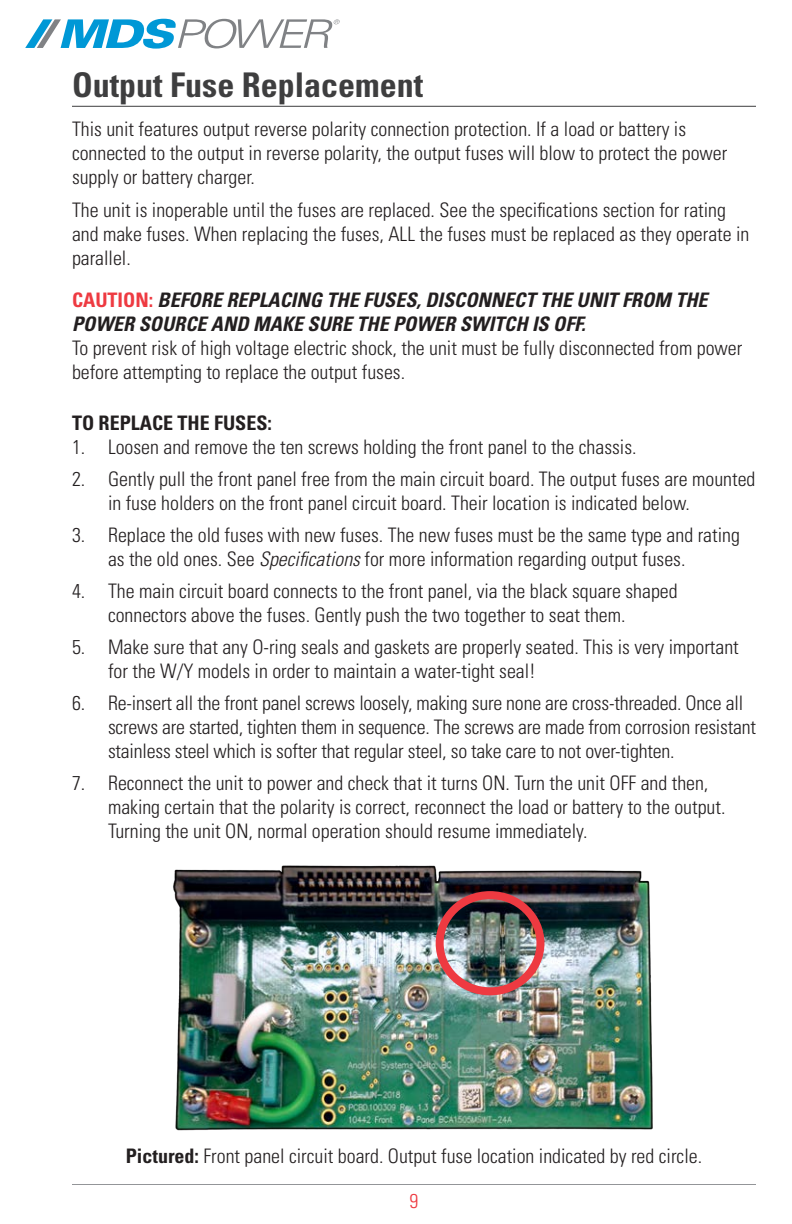
<style>
.page{position:relative;width:792px;height:1224px;background:#fff}
.page>*{position:absolute;margin:0;border:0;box-sizing:border-box;transform-origin:0 0}
.inside_headings{font:700 condensed 34px "Univers LT Std";color:#3e3e3f}
.bullet_i_ii_iii{font:300 condensed 20px/24px "Univers LT Std";color:#231f20}
.smaller_space_basic{font:italic 700 condensed 20px/24px "Univers LT Std";color:#231f20}
.number_list_2{font:700 condensed 20px "Univers LT Std";color:#231f20}
.t1{font:300 condensed 20px "Univers LT Std";color:#ee3a41}
.s1{font-style:normal;color:#ee3a41}
.s2{font-style:italic}
.s3{font-weight:700}
</style>
<div class="page">
<hr style="left:72px;top:1184px;width:684px;height:1px;background:#939598">
<hr style="left:72px;top:106px;width:684px;height:1px;background:#3e3e3f">
<img style="left:173px;top:865px;width:480px;height:266px">
<div style="left:436px;top:891px;width:108px;height:104px;border:8px solid #ee3a41;border-radius:50%"></div>
<svg style="left:25px;top:19px;width:315px;height:30px"></svg>
<p class="inside_headings" style="left:72px;top:64px;width:353px">Output Fuse Replacement</p>
<p class="bullet_i_ii_iii" style="left:72px;top:117px;width:657px">This unit features output reverse polarity connection protection. If a load or battery is connected to the output in reverse polarity, the output fuses will blow to protect the power supply or battery charger.</p>
<p class="bullet_i_ii_iii" style="left:72px;top:198px;width:679px">The unit is inoperable until the fuses are replaced. See the specifications section for rating and make fuses. When replacing the fuses, ALL the fuses must be replaced as they operate in parallel.</p>
<p class="smaller_space_basic" style="left:72px;top:288px;width:637px"><span class="s1">CAUTION:</span> BEFORE REPLACING THE FUSES, DISCONNECT THE UNIT FROM THE<br>POWER SOURCE AND MAKE SURE THE POWER SWITCH IS OFF.</p>
<p class="bullet_i_ii_iii" style="left:72px;top:336px;width:672px">To prevent risk of high voltage electric shock, the unit must be fully disconnected from power before attempting to replace the output fuses.</p>
<p class="number_list_2" style="left:72px;top:410px;width:201px">TO REPLACE THE FUSES:</p>
<p class="bullet_i_ii_iii" style="left:72px;top:435px;width:566px">1. Loosen and remove the ten screws holding the front panel to the chassis.</p>
<p class="bullet_i_ii_iii" style="left:108px;top:467px;width:649px;text-indent:-36px">2. Gently pull the front panel free from the main circuit board. The output fuses are mounted in fuse holders on the front panel circuit board. Their location is indicated below.</p>
<p class="bullet_i_ii_iii" style="left:108px;top:523px;width:633px;text-indent:-36px">3. Replace the old fuses with new fuses. The new fuses must be the same type and rating as the old ones. See <span class="s2">Specifications</span> for more information regarding output fuses.</p>
<p class="bullet_i_ii_iii" style="left:108px;top:579px;width:571px;text-indent:-36px">4. The main circuit board connects to the front panel, via the black square shaped connectors above the fuses. Gently push the two together to seat them.</p>
<p class="bullet_i_ii_iii" style="left:108px;top:635px;width:632px;text-indent:-36px">5. Make sure that any O-ring seals and gaskets are properly seated. This is very important for the W/Y models in order to maintain a water-tight seal!</p>
<p class="bullet_i_ii_iii" style="left:108px;top:691px;width:650px;text-indent:-36px">6. Re-insert all the front panel screws loosely, making sure none are cross-threaded. Once all screws are started, tighten them in sequence. The screws are made from corrosion resistant stainless steel which is softer that regular steel, so take care to not over-tighten.</p>
<p class="bullet_i_ii_iii" style="left:108px;top:771px;width:619px;text-indent:-36px">7. Reconnect the unit to power and check that it turns ON. Turn the unit OFF and then, making certain that the polarity is correct, reconnect the load or battery to the output.<br>Turning the unit ON, normal operation should resume immediately.</p>
<p class="bullet_i_ii_iii" style="left:126px;top:1144px;width:578px"><span class="s3">Pictured:</span> Front panel circuit board. Output fuse location indicated by red circle.</p>
<p class="t1" style="left:410px;top:1189px;width:10px">9</p>
</div>
